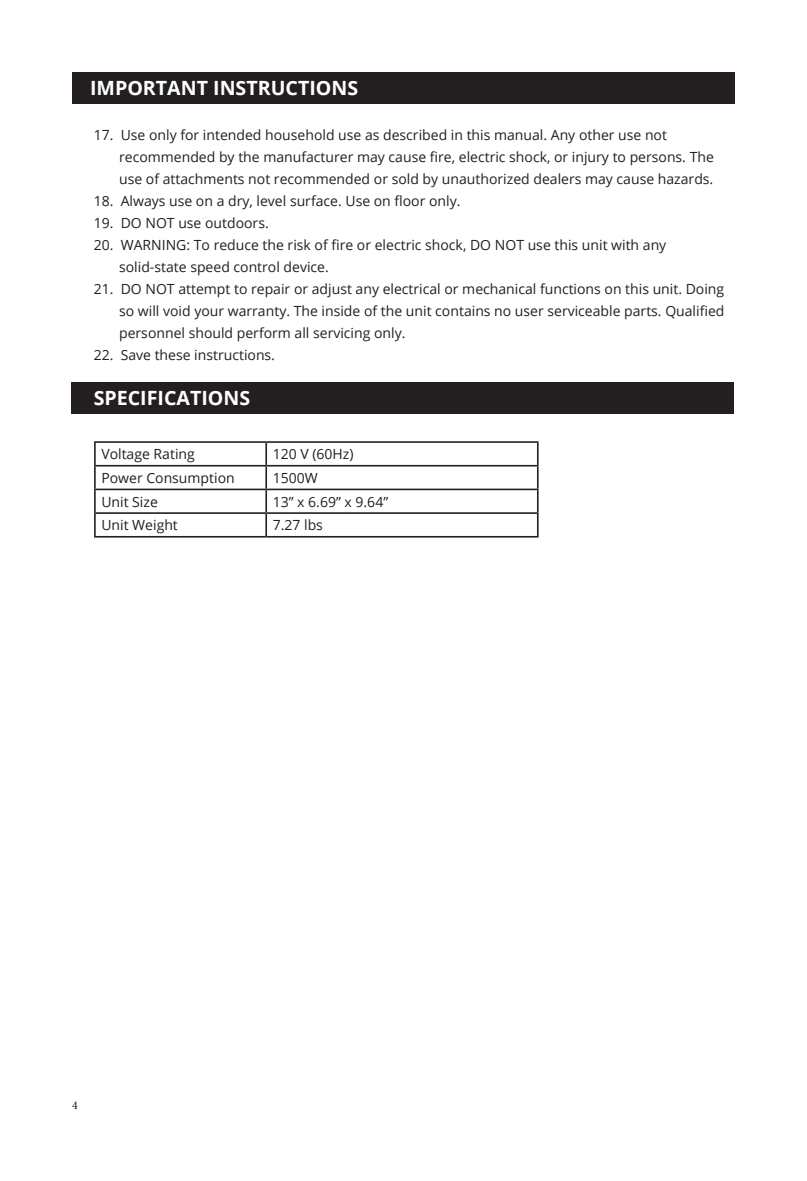
<style>
.page{position:relative;width:807px;height:1181px;background:#fff}
.page>*{position:absolute;margin:0;border:0;box-sizing:border-box;transform-origin:0 0}
.t1{font:700 19.6px "Open Sans";color:#fff}
.t2{font:14px/22px "Open Sans";color:#231f20}
.t3{font:12px "Minion Pro";color:#231f20}
</style>
<div class="page">
<div style="left:72px;top:72px;width:662px;height:31px;background:#231f20"></div>
<div style="left:71px;top:382px;width:662px;height:32px;background:#231f20"></div>
<hr style="left:94px;top:441px;width:172px;height:2px;background:#231f20">
<hr style="left:94px;top:443px;width:2px;height:22px;background:#231f20">
<hr style="left:266px;top:441px;width:272px;height:2px;background:#231f20">
<hr style="left:265px;top:443px;width:2px;height:22px;background:#231f20">
<hr style="left:94px;top:465px;width:172px;height:1px;background:#231f20">
<hr style="left:94px;top:466px;width:2px;height:23px;background:#231f20">
<hr style="left:266px;top:465px;width:272px;height:1px;background:#231f20">
<hr style="left:265px;top:466px;width:2px;height:23px;background:#231f20">
<hr style="left:94px;top:489px;width:172px;height:1px;background:#231f20">
<hr style="left:94px;top:490px;width:2px;height:22px;background:#231f20">
<hr style="left:266px;top:489px;width:272px;height:1px;background:#231f20">
<hr style="left:265px;top:490px;width:2px;height:22px;background:#231f20">
<hr style="left:94px;top:512px;width:172px;height:2px;background:#231f20">
<hr style="left:94px;top:514px;width:2px;height:22px;background:#231f20">
<hr style="left:266px;top:512px;width:272px;height:2px;background:#231f20">
<hr style="left:265px;top:514px;width:2px;height:22px;background:#231f20">
<svg style="left:537px;top:443px;width:1px;height:93px"></svg>
<hr style="left:94px;top:536px;width:172px;height:1px;background:#231f20">
<hr style="left:266px;top:536px;width:272px;height:1px;background:#231f20">
<p class="t1" style="left:90px;top:74px;width:270px">IMPORTANT INSTRUCTIONS</p>
<p class="t2" style="left:94px;top:123px;width:574px">17. Use only for intended household use as described in this manual. Any other use not</p>
<p class="t2" style="left:119px;top:145px;width:596px">recommended by the manufacturer may cause fire, electric shock, or injury to persons. The use of attachments not recommended or sold by unauthorized dealers may cause hazards.</p>
<p class="t2" style="left:94px;top:189px;width:368px">18. Always use on a dry, level surface. Use on floor only.</p>
<p class="t2" style="left:94px;top:211px;width:176px">19. DO NOT use outdoors.</p>
<p class="t2" style="left:94px;top:233px;width:574px">20. WARNING: To reduce the risk of fire or electric shock, DO NOT use this unit with any</p>
<p class="t2" style="left:119px;top:255px;width:211px">solid-state speed control device.</p>
<p class="t2" style="left:119px;top:277px;width:606px;text-align:justify;text-indent:-25px">21. DO NOT attempt to repair or adjust any electrical or mechanical functions on this unit. Doing so will void your warranty. The inside of the unit contains no user serviceable parts. Qualified personnel should perform all servicing only.</p>
<p class="t2" style="left:94px;top:343px;width:183px">22. Save these instructions.</p>
<p class="t1" style="left:94px;top:384px;width:158px">SPECIFICATIONS</p>
<p class="t2" style="left:101px;top:443px;width:95px">Voltage Rating</p>
<p class="t2" style="left:273px;top:443px;width:82px">120 V (60Hz)</p>
<p class="t2" style="left:101px;top:466px;width:135px">Power Consumption</p>
<p class="t2" style="left:273px;top:466px;width:46px">1500W</p>
<p class="t2" style="left:101px;top:490px;width:58px">Unit Size</p>
<p class="t2" style="left:273px;top:490px;width:117px">13” x 6.69” x 9.64”</p>
<p class="t2" style="left:101px;top:514px;width:78px">Unit Weight</p>
<p class="t2" style="left:273px;top:514px;width:52px">7.27 lbs</p>
<p class="t3" style="left:72px;top:1096px;width:7px">4</p>
</div>
